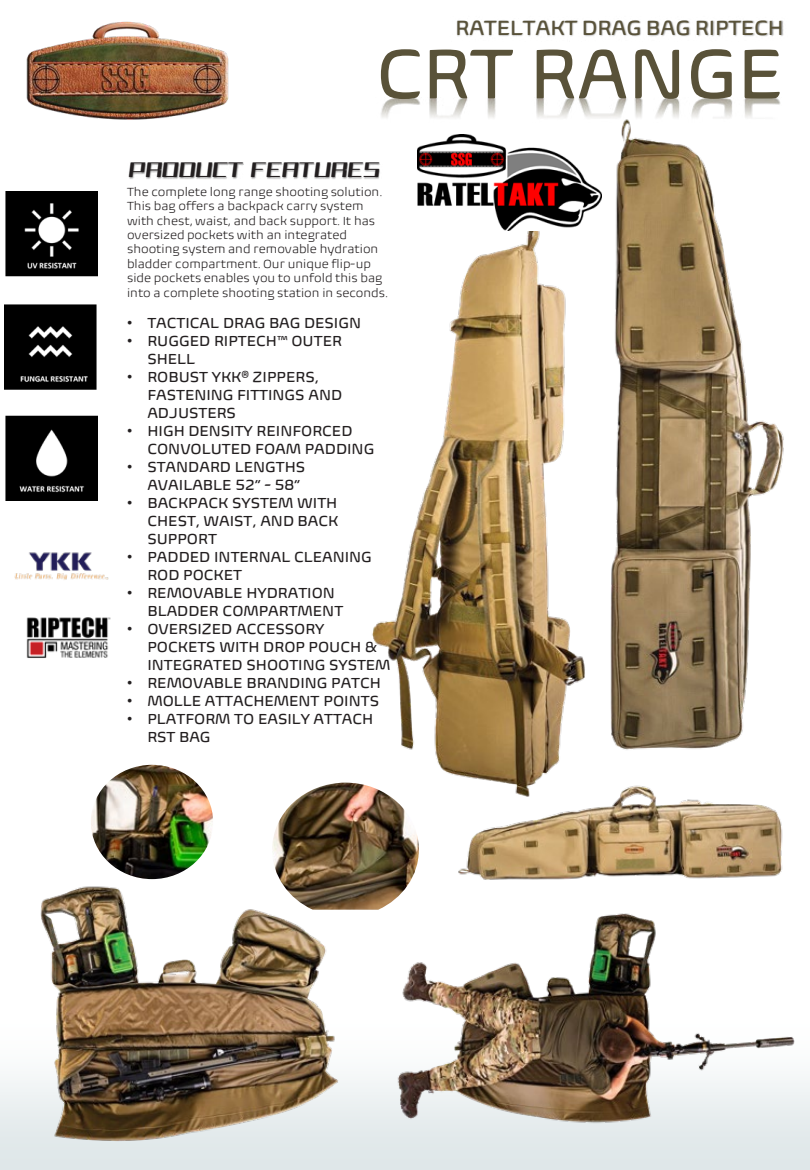
<style>
.page{position:relative;width:810px;height:1170px;background:#fff}
.page>*{position:absolute;margin:0;border:0;box-sizing:border-box;transform-origin:0 0}
.t1{font:72px "Biome";color:#595239}
.t2{font:21.15px "Biome";color:#595239}
.t3{font:italic expanded 21px "Squarea Expanded";color:#231f20}
.t4{font:15px/18px "Biome";color:#231f20}
.t5{font:300 12.15px "Biome";color:#231f20}
.t6{font:300 12px/14.4px "Biome";color:#231f20}
.s1{font-family:"Arial"}
</style>
<div class="page">
<img style="left:339px;top:183px;width:95px;height:600px">
<img style="left:418px;top:182px;width:16px;height:48px">
<img style="left:381px;top:98px;width:53px;height:78px">
<img style="left:456px;top:20px;width:328px;height:17px">
<img style="left:5px;top:191px;width:93px;height:309px">
<img style="left:129px;top:163px;width:108px;height:16px">
<img style="left:237px;top:153px;width:157px;height:47px">
<img style="left:26px;top:21px;width:203px;height:99px">
<img style="left:14px;top:552px;width:95px;height:28px">
<img style="left:26px;top:617px;width:85px;height:41px">
<img style="left:434px;top:97px;width:350px;height:673px">
<img style="left:0;top:879px;width:359px;height:290px">
<img style="left:443px;top:709px;width:341px;height:153px">
<img style="left:91px;top:765px;width:122px;height:114px">
<img style="left:272px;top:783px;width:147px;height:127px">
<img style="left:359px;top:862px;width:451px;height:308px">
<h2 class="t2" style="left:456px;top:14px;width:330px">RATELTAKT DRAG BAG RIPTECH</h2>
<h1 class="t1" style="left:376px;top:29px;width:408px">CRT RANGE</h1>
<h3 class="t3" style="left:129px;top:156px;width:252px">PRODUCT FEATURES</h3>
<p class="t5" style="left:127px;top:184px;width:257px">The complete long range shooting solution.</p>
<p class="t6" style="left:127px;top:199px;width:263px">This bag offers a backpack carry system with chest, waist, and back support. It has oversized pockets with an integrated shooting system and removable hydration bladder compartment. Our unique flip-up side pockets enables you to unfold this bag into a complete shooting station in seconds.</p>
<p class="t4" style="left:127px;top:314px;width:236px"><span class="s1">•</span> TACTICAL DRAG BAG DESIGN</p>
<p class="t4" style="left:147px;top:332px;width:196px;text-indent:-20px"><span class="s1">•</span> RUGGED RIPTECH™ OUTER<br>SHELL</p>
<p class="t4" style="left:147px;top:368px;width:196px;text-indent:-20px"><span class="s1">•</span> ROBUST YKK® ZIPPERS,<br>FASTENING FITTINGS AND<br>ADJUSTERS</p>
<p class="t4" style="left:147px;top:422px;width:228px;text-indent:-20px"><span class="s1">•</span> HIGH DENSITY REINFORCED<br>CONVOLUTED FOAM PADDING</p>
<p class="t4" style="left:147px;top:458px;width:159px;text-indent:-20px"><span class="s1">•</span> STANDARD LENGTHS<br>AVAILABLE 52” - 58”</p>
<p class="t4" style="left:147px;top:494px;width:193px;text-align:justify;text-indent:-20px"><span class="s1">•</span> BACKPACK SYSTEM WITH CHEST, WAIST, AND BACK SUPPORT</p>
<p class="t4" style="left:147px;top:548px;width:226px;text-indent:-20px"><span class="s1">•</span> PADDED INTERNAL CLEANING<br>ROD POCKET</p>
<p class="t4" style="left:147px;top:584px;width:197px;text-indent:-20px"><span class="s1">•</span> REMOVABLE HYDRATION<br>BLADDER COMPARTMENT</p>
<p class="t4" style="left:147px;top:620px;width:245px;text-indent:-20px"><span class="s1">•</span> OVERSIZED ACCESSORY<br>POCKETS WITH DROP POUCH &amp;<br>INTEGRATED SHOOTING SYSTEM</p>
<p class="t4" style="left:127px;top:674px;width:255px"><span class="s1">•</span> REMOVABLE BRANDING PATCH</p>
<p class="t4" style="left:127px;top:692px;width:253px"><span class="s1">•</span> MOLLE ATTACHEMENT POINTS</p>
<p class="t4" style="left:147px;top:710px;width:227px;text-indent:-20px"><span class="s1">•</span> PLATFORM TO EASILY ATTACH<br>RST BAG</p>
</div>
